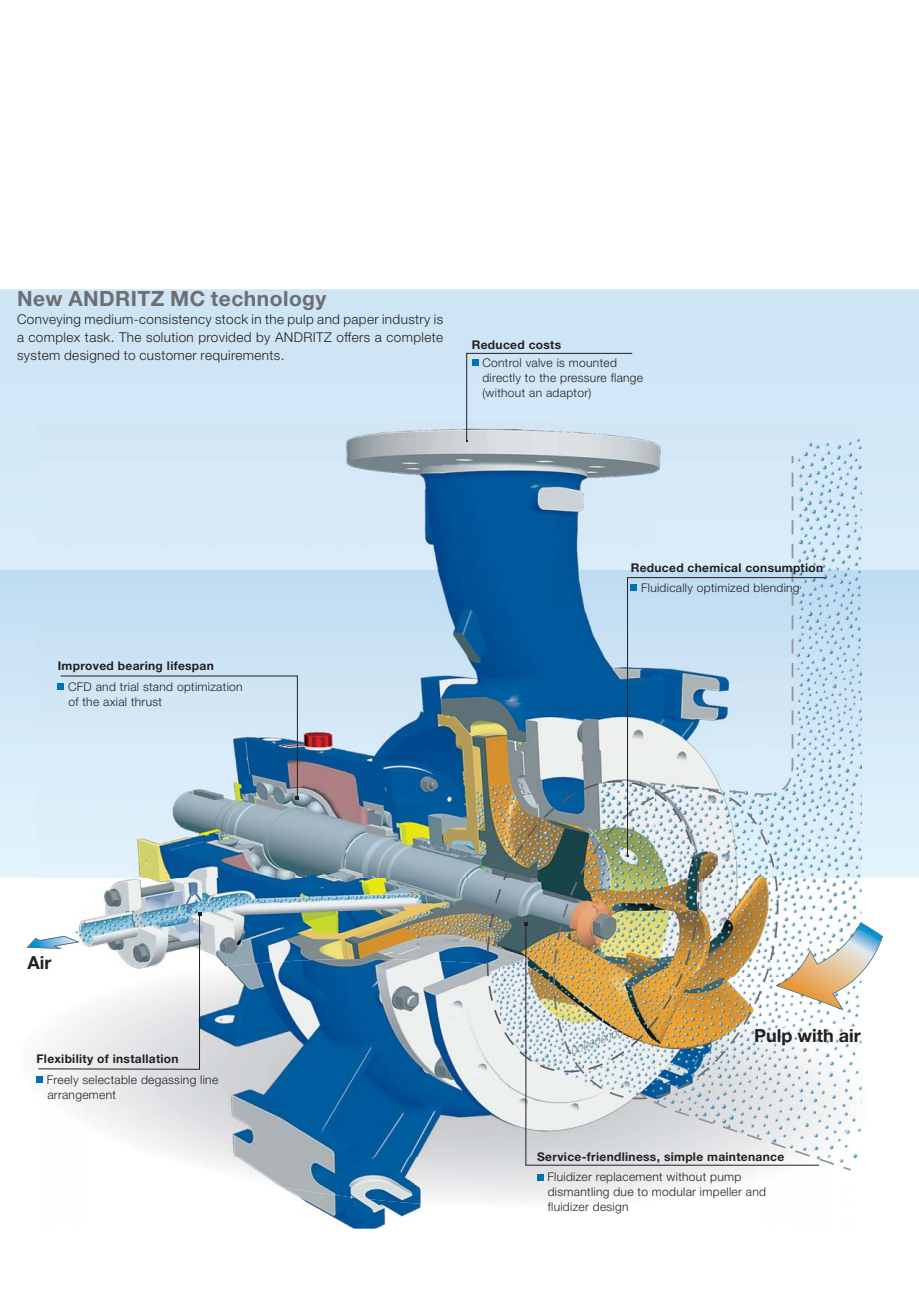
<style>
.page{position:relative;width:919px;height:1289px;background:#fff}
.page>*{position:absolute;margin:0;border:0;box-sizing:border-box;transform-origin:0 0}
.t1{font:700 21px "Helvetica Neue";letter-spacing:.025em;color:#6d6e70}
.t2{font:700 18px "Helvetica Neue";color:#231f20}
.t3{font:300 13.5px/18px "Helvetica Neue";letter-spacing:.03em;color:#231f20;text-align:justify}
.t4{font:300 12px/15px "Helvetica Neue";letter-spacing:.025em;color:#231f20}
.t5{font:700 12px "Helvetica Neue";letter-spacing:.025em;color:#231f20}
</style>
<div class="page">
<div style="left:0;top:289px;width:918px;height:281px;background:#cfe5f5"></div>
<svg style="left:0;top:570px;width:918px;height:307px;background:#d3e8f7"></svg>
<img style="left:38px;top:877px;width:154px;height:35px">
<img style="left:192px;top:877px;width:285px;height:81px">
<img style="left:314px;top:1207px;width:108px;height:21px">
<img style="left:38px;top:421px;width:823px;height:456px">
<img style="left:38px;top:958px;width:439px;height:199px">
<img style="left:501px;top:1171px;width:243px;height:29px">
<img style="left:197px;top:1157px;width:304px;height:50px">
<svg style="left:466px;top:353px;width:166px;height:89px;background:#cee1ef"></svg>
<div style="left:537px;top:1173px;width:6px;height:7px;background:#0072b4"></div>
<div style="left:36px;top:1076px;width:7px;height:6px;background:#0072b4"></div>
<svg style="left:791px;top:456px;width:2px;height:7px"></svg>
<svg style="left:27px;top:912px;width:174px;height:157px"></svg>
<img style="left:28px;top:936px;width:50px;height:12px">
<img style="left:477px;top:472px;width:405px;height:699px">
<div style="left:630px;top:584px;width:7px;height:7px;background:#0072b4"></div>
<svg style="left:58px;top:675px;width:241px;height:124px;background:#bed5e7"></svg>
<h1 class="t1" style="left:17px;top:291px;width:311px">New ANDRITZ MC technology</h1>
<p class="t3" style="left:17px;top:311px;width:427px">Conveying medium-consistency stock in the pulp and paper industry is a complex task. The solution provided by ANDRITZ offers a complete system designed to customer requirements.</p>
<p class="t5" style="left:472px;top:341px;width:91px">Reduced costs</p>
<p class="t4" style="left:482px;top:356px;width:162px">Control valve is mounted directly to the pressure flange (without an adaptor)</p>
<p class="t5" style="left:58px;top:662px;width:158px">Improved bearing lifespan</p>
<p class="t4" style="left:68px;top:680px;width:176px">CFD and trial stand optimization of the axial thrust</p>
<p class="t5" style="left:630px;top:563px;width:194px">Reduced chemical consumption</p>
<p class="t4" style="left:641px;top:581px;width:160px">Fluidically optimized blending</p>
<h2 class="t2" style="left:28px;top:956px;width:25px">Air</h2>
<p class="t5" style="left:36px;top:1054px;width:144px">Flexibility of installation</p>
<p class="t4" style="left:47px;top:1072px;width:173px">Freely selectable degassing line arrangement</p>
<h2 class="t2" style="left:754px;top:1029px;width:108px">Pulp with air</h2>
<p class="t5" style="left:537px;top:1152px;width:248px">Service-friendliness, simple maintenance</p>
<p class="t4" style="left:547px;top:1170px;width:220px">Fluidizer replacement without pump dismantling due to modular impeller and fluidizer design</p>
</div>
